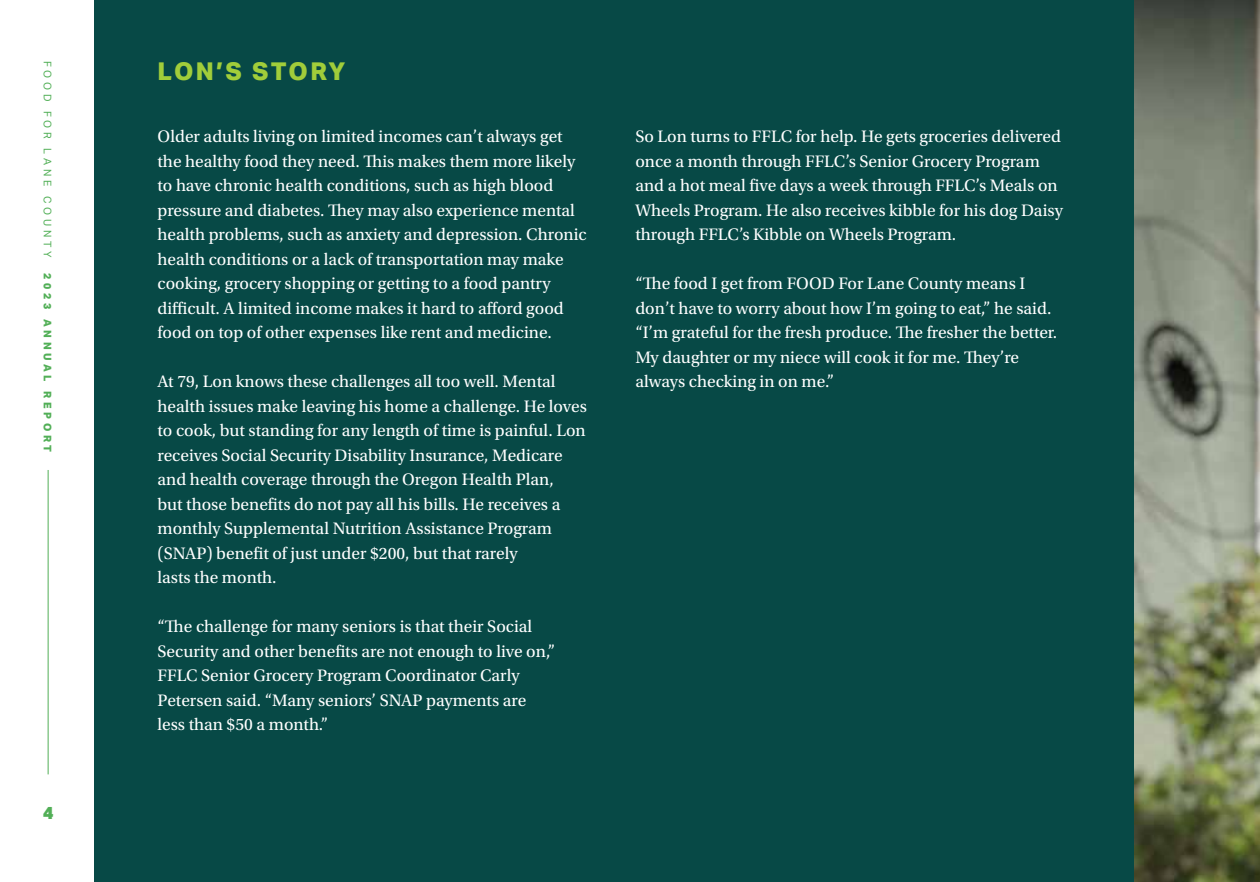
<style>
.page{position:relative;width:1260px;height:882px;background:#fff}
.page>*{position:absolute;margin:0;border:0;box-sizing:border-box;transform-origin:0 0}
.t1{font:800 24.5px "Aktiv Grotesk";letter-spacing:.09em;color:#a1cd3a}
.t2{font:17.5px/24.5px "Utopia Std";color:#fff}
.t3{font:900 17.5px "Aktiv Grotesk";color:#52af57}
.t4{font:10.5px "Aktiv Grotesk";letter-spacing:.35em;color:#52af57}
.t5{font:800 10.5px "Aktiv Grotesk";letter-spacing:.35em;color:#52af57}
</style>
<div class="page">
<hr style="left:48px;top:470px;width:1px;height:304px;background:#52af57">
<img style="left:1134px;top:0;width:126px;height:882px">
<div style="left:94px;top:0;width:1040px;height:882px;background:#074946"></div>
<p class="t4" style="left:54px;top:61px;width:198px;rotate:90deg">FOOD FOR LANE COUNTY</p>
<p class="t5" style="left:54px;top:273px;width:181px;rotate:90deg">2023 ANNUAL REPORT</p>
<p class="t3" style="left:43px;top:801px;width:12px">4</p>
<h1 class="t1" style="left:158px;top:58px;width:189px">LON’S STORY</h1>
<p class="t2" style="left:158px;top:124px;width:431px">Older adults living on limited incomes can’t always get the healthy food they need. This makes them more likely to have chronic health conditions, such as high blood pressure and diabetes. They may also experience mental health problems, such as anxiety and depression. Chronic health conditions or a lack of transportation may make cooking, grocery shopping or getting to a food pantry difficult. A limited income makes it hard to afford good food on top of other expenses like rent and medicine.</p>
<p class="t2" style="left:158px;top:369px;width:431px">At 79, Lon knows these challenges all too well. Mental health issues make leaving his home a challenge. He loves to cook, but standing for any length of time is painful. Lon receives Social Security Disability Insurance, Medicare and health coverage through the Oregon Health Plan,<br>but those benefits do not pay all his bills. He receives a monthly Supplemental Nutrition Assistance Program (SNAP) benefit of just under $200, but that rarely<br>lasts the month.</p>
<p class="t2" style="left:158px;top:614px;width:399px">“The challenge for many seniors is that their Social Security and other benefits are not enough to live on,” FFLC Senior Grocery Program Coordinator Carly Petersen said. “Many seniors’ SNAP payments are less than $50 a month.”</p>
<p class="t2" style="left:635px;top:124px;width:429px">So Lon turns to FFLC for help. He gets groceries delivered once a month through FFLC’s Senior Grocery Program and a hot meal five days a week through FFLC’s Meals on Wheels Program. He also receives kibble for his dog Daisy through FFLC’s Kibble on Wheels Program.</p>
<p class="t2" style="left:635px;top:271px;width:423px">“The food I get from FOOD For Lane County means I don’t have to worry about how I’m going to eat,” he said. “I’m grateful for the fresh produce. The fresher the better.<br>My daughter or my niece will cook it for me. They’re always checking in on me.”</p>
</div>
